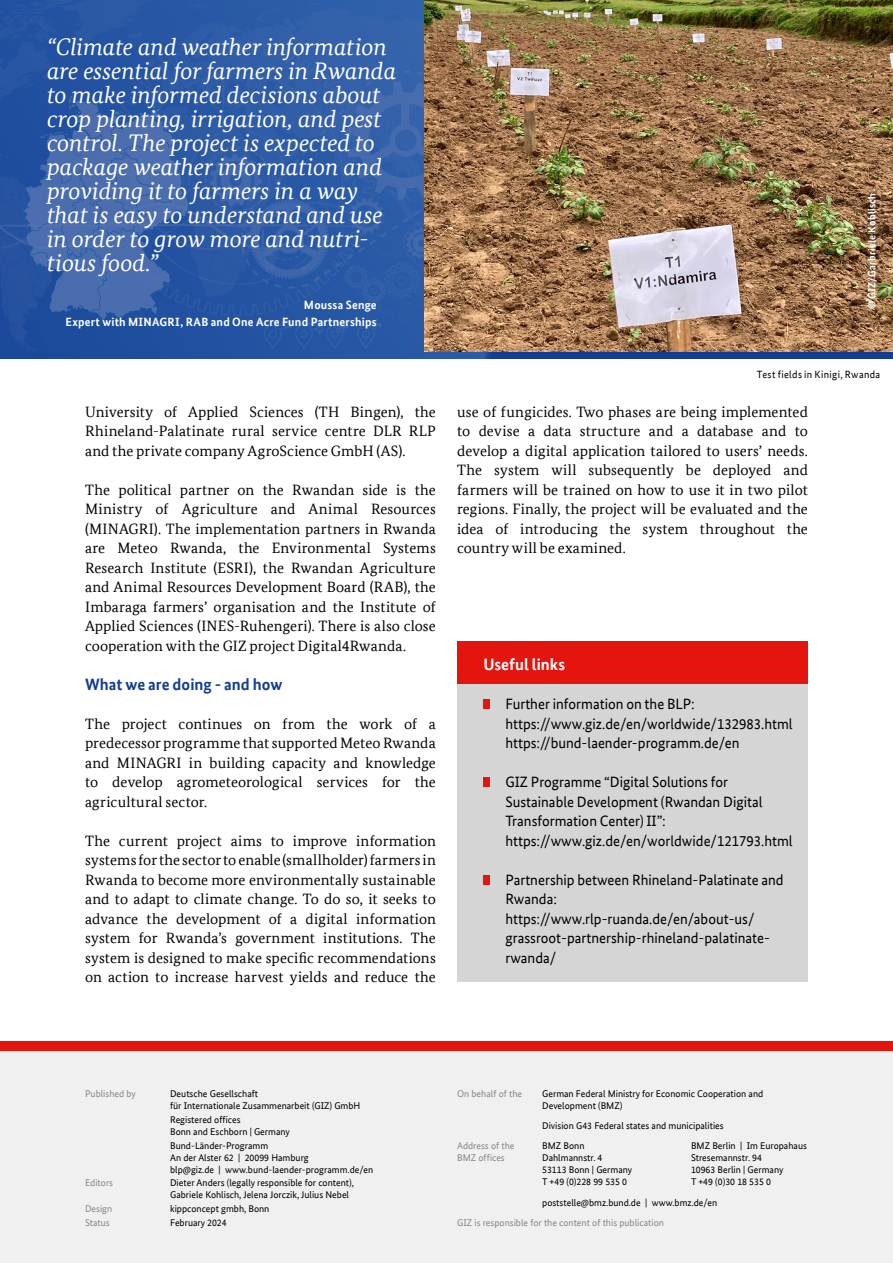
<style>
.page{position:relative;width:893px;height:1263px;background:#fff}
.page>*{position:absolute;margin:0;border:0;box-sizing:border-box;transform-origin:0 0}
.zitat{font:italic 24px/24px "Bundes Serif Office";color:#fff}
.lauftext{font:700 16.5px "Bundes Sans Office";letter-spacing:.005em;color:#133e93}
.Head_zw{font:700 16.5px "Bundes Sans Office";letter-spacing:.005em;color:#fff}
.lauftext-2{font:15px/19.5px "Bundes Serif Office";letter-spacing:.005em;color:#000;text-align:justify}
.Head_zw-2{font:15px/19.5px "Bundes Sans Office";color:#000}
.zitat_quelle{font:700 12px/16.5px "Bundes Sans Office";letter-spacing:.02em;color:#fff;text-align:right}
.bildnachweis{font:10.5px "Bundes Sans Office";letter-spacing:.03em;color:#000}
.bildnachweis-2{font:700 10.5px "Bundes Sans Office";letter-spacing:.03em;color:#fff}
._03_impressum_grau{font:9.75px/12px "Bundes Sans Office";color:#000}
._03_impressum_grau-2{font:9.75px "Bundes Sans Office";color:#868786}
</style>
<div class="page">
<div style="left:0;top:1041px;width:893px;height:222px;background:#f0f0f0"></div>
<div style="left:0;top:1041px;width:893px;height:9px;background:#e4140f"></div>
<svg style="left:0;top:0;width:425px;height:352px;background:#305ca6"></svg>
<img style="left:238px;top:295px;width:167px;height:63px">
<img style="left:425px;top:0;width:468px;height:352px">
<div style="left:457px;top:641px;width:351px;height:44px;background:#e4140f"></div>
<div style="left:457px;top:685px;width:351px;height:297px;background:#d5d5d5"></div>
<div style="left:483px;top:699px;width:7px;height:10px;background:#e4140f"></div>
<div style="left:483px;top:875px;width:7px;height:10px;background:#e4140f"></div>
<div style="left:483px;top:777px;width:7px;height:10px;background:#e4140f"></div>
<p class="zitat" style="left:47px;top:35px;width:350px">“Climate and weather information are essential for farmers in Rwanda to make informed decisions about crop planting, irrigation, and pest control. The project is expected to package weather information and providing it to farmers in a way that is easy to understand and use in order to grow more and nutri&shy;tious food.”</p>
<p class="zitat_quelle" style="left:66px;top:297px;width:313px">Moussa Senge<br>Expert with MINAGRI, RAB and One Acre Fund Partnerships</p>
<p class="lauftext-2" style="left:85px;top:402px;width:352px">University of Applied Sciences (TH Bingen), the Rhineland-Palatinate rural service centre DLR RLP and the private company AgroScience GmbH (AS).</p>
<p class="lauftext-2" style="left:85px;top:480px;width:352px">The political partner on the Rwandan side is the Ministry of Agriculture and Animal Resources (MINAGRI). The implementation partners in Rwanda are Meteo Rwanda, the Environmental Systems Research Institute (ESRI), the Rwandan Agriculture and Animal Resources Development Board (RAB), the Imbaraga farmers’ organisation and the Institute of Applied Sciences (INES-Ruhengeri). There is also close cooperation with the GIZ project Digital4Rwanda.</p>
<p class="lauftext" style="left:85px;top:674px;width:199px">What we are doing - and how</p>
<p class="lauftext-2" style="left:85px;top:714px;width:352px">The project continues on from the work of a predecessor programme that supported Meteo Rwanda and MINAGRI in building capacity and knowledge to develop agrometeorological services for the agricultural sector.</p>
<p class="lauftext-2" style="left:85px;top:831px;width:352px">The current project aims to improve information systems for the sector to enable (smallholder) farmers in Rwanda to become more environmentally sustainable and to adapt to climate change. To do so, it seeks to advance the development of a digital information system for Rwanda’s government institutions. The system is designed to make specific recommendations on action to increase harvest yields and reduce the</p>
<p class="bildnachweis-2" style="left:866px;top:309px;width:118px;rotate:-90deg">© GIZ/Garbriele Kohlisch</p>
<p class="bildnachweis" style="left:757px;top:368px;width:125px">Test fields in Kinigi, Rwanda</p>
<p class="lauftext-2" style="left:457px;top:402px;width:352px">use of fungicides. Two phases are being implemented to devise a data structure and a database and to develop a digital application tailored to users’ needs.<br>The system will subsequently be deployed and farmers will be trained on how to use it in two pilot regions. Finally, the project will be evaluated and the idea of introducing the system throughout the country will be examined.</p>
<p class="Head_zw" style="left:483px;top:655px;width:83px">Useful links</p>
<p class="Head_zw-2" style="left:505px;top:694px;width:289px">Further information on the BLP: https://www.giz.de/en/worldwide/132983.html https://bund-laender-programm.de/en</p>
<p class="Head_zw-2" style="left:505px;top:772px;width:289px">GIZ Programme “Digital Solutions for Sustainable Development (Rwandan Digital Transformation Center) II”: https://www.giz.de/en/worldwide/121793.html</p>
<p class="Head_zw-2" style="left:505px;top:870px;width:280px">Partnership between Rhineland-Palatinate and<br>Rwanda: https://www.rlp-ruanda.de/en/about-us/ grassroot-partnership-rhineland-palatinate&shy;rwanda/</p>
<p class="_03_impressum_grau-2" style="left:85px;top:1088px;width:52px">Published by</p>
<p class="_03_impressum_grau" style="left:170px;top:1088px;width:192px">Deutsche Gesellschaft<br>für Internationale Zusammenarbeit (GIZ) GmbH</p>
<p class="_03_impressum_grau" style="left:170px;top:1113px;width:121px">Registered offices<br>Bonn and Eschborn | Germany</p>
<p class="_03_impressum_grau" style="left:170px;top:1139px;width:205px">Bund-Länder-Programm<br>An der Alster 62 | 20099 Hamburg<br>blp@giz.de | www.bund-laender-programm.de/en</p>
<p class="_03_impressum_grau-2" style="left:85px;top:1177px;width:30px">Editors</p>
<p class="_03_impressum_grau" style="left:170px;top:1177px;width:185px">Dieter Anders (legally responsible for content),<br>Gabriele Kohlisch, Jelena Jorczik, Julius Nebel</p>
<p class="_03_impressum_grau-2" style="left:85px;top:1203px;width:29px">Design</p>
<p class="_03_impressum_grau" style="left:170px;top:1203px;width:101px">kippconcept gmbh, Bonn</p>
<p class="_03_impressum_grau-2" style="left:85px;top:1217px;width:26px">Status</p>
<p class="_03_impressum_grau" style="left:170px;top:1216px;width:58px">February 2024</p>
<p class="_03_impressum_grau-2" style="left:457px;top:1088px;width:67px">On behalf of the</p>
<p class="_03_impressum_grau" style="left:542px;top:1088px;width:223px">German Federal Ministry for Economic Cooperation and<br>Development (BMZ)</p>
<p class="_03_impressum_grau" style="left:542px;top:1120px;width:183px">Division G43 Federal states and municipalities</p>
<p class="_03_impressum_grau-2" style="left:457px;top:1140px;width:59px">Address of the</p>
<p class="_03_impressum_grau" style="left:542px;top:1140px;width:44px">BMZ Bonn</p>
<p class="_03_impressum_grau" style="left:691px;top:1140px;width:117px">BMZ Berlin | Im Europahaus</p>
<p class="_03_impressum_grau-2" style="left:457px;top:1152px;width:49px">BMZ offices</p>
<p class="_03_impressum_grau" style="left:542px;top:1152px;width:62px">Dahlmannstr. 4</p>
<p class="_03_impressum_grau" style="left:691px;top:1152px;width:72px">Stresemannstr. 94</p>
<p class="_03_impressum_grau" style="left:542px;top:1164px;width:92px">53113 Bonn | Germany</p>
<p class="_03_impressum_grau" style="left:691px;top:1164px;width:94px">10963 Berlin | Germany</p>
<p class="_03_impressum_grau" style="left:542px;top:1176px;width:86px">T +49 (0)228 99 535 0</p>
<p class="_03_impressum_grau" style="left:691px;top:1176px;width:81px">T +49 (0)30 18 535 0</p>
<p class="_03_impressum_grau" style="left:542px;top:1196px;width:177px">poststelle@bmz.bund.de | www.bmz.de/en</p>
<p class="_03_impressum_grau-2" style="left:457px;top:1217px;width:208px">GIZ is responsible for the content of this publication</p>
</div>
